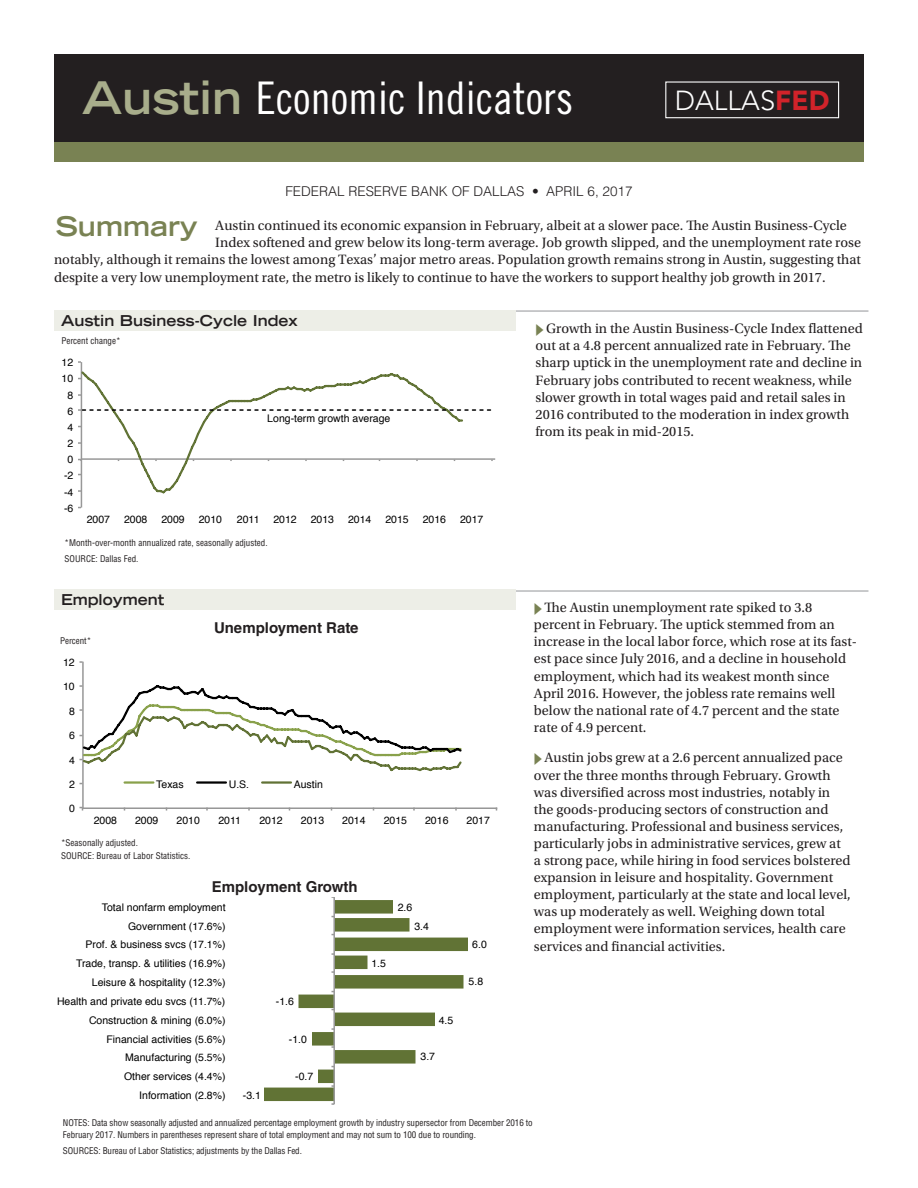
<style>
.page{position:relative;width:918px;height:1188px;background:#fff}
.page>*{position:absolute;margin:0;border:0;box-sizing:border-box;transform-origin:0 0}
.t1{font:45px "Trade Gothic LT Std Cn 18";color:#fff}
.t2{font:300 27.3px "Avenir LT Std";color:#fff}
.t3{font:700 expanded 27px "Trade Gothic LT Std";color:#798253}
.SectionHead{font:700 expanded 15px "Trade Gothic LT Std";color:#231f20}
.ChartTitle{font:700 15px "Helvetica LT Std";color:#231f20}
.t4{font:14.25px/17.1px "Utopia Std";color:#231f20}
.t5{font:300 13.5px "Helvetica LT Std";color:#231f20}
.t6{font:10.5px/18.9px "Helvetica";color:#000;text-align:right}
.Notes{font:condensed 9px/12px "Helvetica LT Std";letter-spacing:-.01em;color:#231f20}
.axislabels{font:condensed 9px "Helvetica LT Std";color:#231f20}
.s1{font-family:"Trade Gothic LT Std";font-weight:700;font-stretch:expanded;color:#a8ad8b}
.s2{font-weight:900;color:#d1232a}
</style>
<div class="page">
<hr style="left:60px;top:591px;width:808px;height:1px;background:#939598">
<div style="left:54px;top:122px;width:810px;height:40px;background:#798253"></div>
<div style="left:54px;top:54px;width:810px;height:87px;background:#231f20"></div>
<hr style="left:60px;top:311px;width:808px;height:1px;background:#939598">
<div style="left:54px;top:310px;width:462px;height:21px;background:#edeee7"></div>
<div style="left:665px;top:81px;width:174px;height:37px;border:1px solid #fff"></div>
<div style="left:54px;top:590px;width:462px;height:20px;background:#edeee7"></div>
<hr style="left:81px;top:362px;width:1px;height:146px;background:#989898">
<hr style="left:81px;top:458px;width:414px;height:2px;background:#989898">
<svg style="left:81px;top:369px;width:383px;height:126px"></svg>
<svg style="left:78px;top:409px;width:412px;height:2px"></svg>
<hr style="left:82px;top:662px;width:2px;height:146px;background:#979797">
<hr style="left:83px;top:807px;width:414px;height:2px;background:#979797">
<svg style="left:80px;top:683px;width:382px;height:90px"></svg>
<hr style="left:125px;top:781px;width:28px;height:3px;background:#89a14b">
<hr style="left:197px;top:781px;width:29px;height:3px;background:#000">
<hr style="left:262px;top:781px;width:29px;height:3px;background:#617235">
<svg style="left:264px;top:897px;width:204px;height:208px"></svg>
<p class="t1" style="left:82px;top:71px;width:493px"><span class="s1">Austin</span> Economic Indicators</p>
<p class="t5" style="left:285px;top:183px;width:349px">FEDERAL RESERVE BANK OF DALLAS • APRIL 6, 2017</p>
<p class="t2" style="left:675px;top:85px;width:156px">DALLAS<span class="s2">FED</span></p>
<p class="t3" style="left:56px;top:209px;width:144px">Summary</p>
<p class="t4" style="left:215px;top:217px;width:633px">Austin continued its economic expansion in February, albeit at a slower pace. The Austin Business-Cycle</p>
<p class="t4" style="left:215px;top:234px;width:647px">Index softened and grew below its long-term average. Job growth slipped, and the unemployment rate rose</p>
<p class="t4" style="left:54px;top:252px;width:808px">notably, although it remains the lowest among Texas’ major metro areas. Population growth remains strong in Austin, suggesting that</p>
<p class="t4" style="left:54px;top:269px;width:773px">despite a very low unemployment rate, the metro is likely to continue to have the workers to support healthy job growth in 2017.</p>
<p class="SectionHead" style="left:61px;top:311px;width:238px">Austin Business-Cycle Index</p>
<p class="axislabels" style="left:62px;top:335px;width:61px">Percent change*</p>
<p class="t6" style="left:62px;top:353px;width:13px">12</p>
<p class="t6" style="left:62px;top:370px;width:13px">10</p>
<p class="t6" style="left:68px;top:386px;width:7px">8</p>
<p class="t6" style="left:68px;top:402px;width:7px">6</p>
<p class="t6" style="left:68px;top:418px;width:7px">4</p>
<p class="t6" style="left:68px;top:434px;width:7px">2</p>
<p class="t6" style="left:68px;top:450px;width:7px">0</p>
<p class="t6" style="left:64px;top:467px;width:11px">-2</p>
<p class="t6" style="left:64px;top:483px;width:11px">-4</p>
<p class="t6" style="left:64px;top:499px;width:11px">-6</p>
<p class="t6" style="left:267px;top:409px;width:125px">Long-term growth average</p>
<p class="t6" style="left:87px;top:511px;width:25px">2007</p>
<p class="t6" style="left:124px;top:511px;width:25px">2008</p>
<p class="t6" style="left:161px;top:511px;width:25px">2009</p>
<p class="t6" style="left:199px;top:511px;width:25px">2010</p>
<p class="t6" style="left:237px;top:511px;width:24px">2011</p>
<p class="t6" style="left:273px;top:511px;width:25px">2012</p>
<p class="t6" style="left:311px;top:511px;width:25px">2013</p>
<p class="t6" style="left:348px;top:511px;width:25px">2014</p>
<p class="t6" style="left:385px;top:511px;width:25px">2015</p>
<p class="t6" style="left:423px;top:511px;width:25px">2016</p>
<p class="t6" style="left:460px;top:511px;width:25px">2017</p>
<p class="Notes" style="left:64px;top:537px;width:205px">*Month-over-month annualized rate, seasonally adjusted.</p>
<p class="Notes" style="left:64px;top:552px;width:75px">SOURCE: Dallas Fed.</p>
<p class="SectionHead" style="left:61px;top:590px;width:105px">Employment</p>
<p class="axislabels" style="left:60px;top:635px;width:33px">Percent*</p>
<p class="t6" style="left:63px;top:653px;width:13px">12</p>
<p class="t6" style="left:63px;top:677px;width:13px">10</p>
<p class="t6" style="left:69px;top:702px;width:7px">8</p>
<p class="t6" style="left:69px;top:726px;width:7px">6</p>
<p class="t6" style="left:69px;top:751px;width:7px">4</p>
<p class="ChartTitle" style="left:214px;top:618px;width:146px">Unemployment Rate</p>
<p class="t6" style="left:69px;top:775px;width:7px">2</p>
<p class="t6" style="left:69px;top:800px;width:7px">0</p>
<p class="t6" style="left:156px;top:775px;width:29px">Texas</p>
<p class="t6" style="left:229px;top:775px;width:22px">U.S.</p>
<p class="t6" style="left:294px;top:775px;width:31px">Austin</p>
<p class="t6" style="left:94px;top:811px;width:25px">2008</p>
<p class="t6" style="left:135px;top:811px;width:25px">2009</p>
<p class="t6" style="left:177px;top:811px;width:25px">2010</p>
<p class="t6" style="left:218px;top:811px;width:24px">2011</p>
<p class="t6" style="left:259px;top:811px;width:25px">2012</p>
<p class="t6" style="left:301px;top:811px;width:25px">2013</p>
<p class="t6" style="left:342px;top:811px;width:25px">2014</p>
<p class="t6" style="left:384px;top:811px;width:25px">2015</p>
<p class="t6" style="left:425px;top:811px;width:25px">2016</p>
<p class="t6" style="left:467px;top:811px;width:25px">2017</p>
<p class="Notes" style="left:61px;top:836px;width:78px">*Seasonally adjusted.</p>
<p class="Notes" style="left:61px;top:850px;width:131px">SOURCE: Bureau of Labor Statistics.</p>
<p class="ChartTitle" style="left:212px;top:878px;width:147px">Employment Growth</p>
<p class="t6" style="left:57px;top:898px;width:170px">Total nonfarm employment<br>Government (17.6%)<br>Prof. &amp; business svcs (17.1%)<br>Trade, transp. &amp; utilities (16.9%)<br>Leisure &amp; hospitality (12.3%)<br>Health and private edu svcs (11.7%)<br>Construction &amp; mining (6.0%)<br>Financial activities (5.6%)<br>Manufacturing (5.5%)<br>Other services (4.4%)<br>Information (2.8%)</p>
<p class="t6" style="left:243px;top:1086px;width:20px">-3.1</p>
<p class="t6" style="left:276px;top:992px;width:20px">-1.6</p>
<p class="t6" style="left:289px;top:1030px;width:20px">-1.0</p>
<p class="t6" style="left:295px;top:1067px;width:20px">-0.7</p>
<p class="t6" style="left:371px;top:954px;width:16px">1.5</p>
<p class="t6" style="left:398px;top:898px;width:16px">2.6</p>
<p class="t6" style="left:414px;top:917px;width:16px">3.4</p>
<p class="t6" style="left:439px;top:1011px;width:16px">4.5</p>
<p class="t6" style="left:421px;top:1047px;width:16px">3.7</p>
<p class="t6" style="left:472px;top:936px;width:16px">6.0</p>
<p class="t6" style="left:469px;top:972px;width:16px">5.8</p>
<p class="t4" style="left:536px;top:320px;width:329px;text-indent:10px">Growth in the Austin Business-Cycle Index flattened out at a 4.8 percent annualized rate in February. The sharp uptick in the unemployment rate and decline in February jobs contributed to recent weakness, while slower growth in total wages paid and retail sales in 2016 contributed to the moderation in index growth from its peak in mid-2015.</p>
<p class="t4" style="left:534px;top:599px;width:325px;text-indent:10px">The Austin unemployment rate spiked to 3.8 percent in February. The uptick stemmed from an increase in the local labor force, which rose at its fast&shy;est pace since July 2016, and a decline in household employment, which had its weakest month since April 2016. However, the jobless rate remains well below the national rate of 4.7 percent and the state rate of 4.9 percent.</p>
<p class="t4" style="left:534px;top:750px;width:318px;text-indent:10px">Austin jobs grew at a 2.6 percent annualized pace over the three months through February. Growth was diversified across most industries, notably in the goods-producing sectors of construction and manufacturing. Professional and business services, particularly jobs in administrative services, grew at a strong pace, while hiring in food services bolstered expansion in leisure and hospitality. Government employment, particularly at the state and local level, was up moderately as well. Weighing down total employment were information services, health care services and financial activities.</p>
<p class="Notes" style="left:63px;top:1117px;width:471px">NOTES: Data show seasonally adjusted and annualized percentage employment growth by industry supersector from December 2016 to<br>February 2017. Numbers in parentheses represent share of total employment and may not sum to 100 due to rounding.</p>
<p class="Notes" style="left:63px;top:1145px;width:241px">SOURCES: Bureau of Labor Statistics; adjustments by the Dallas Fed.</p>
</div>
